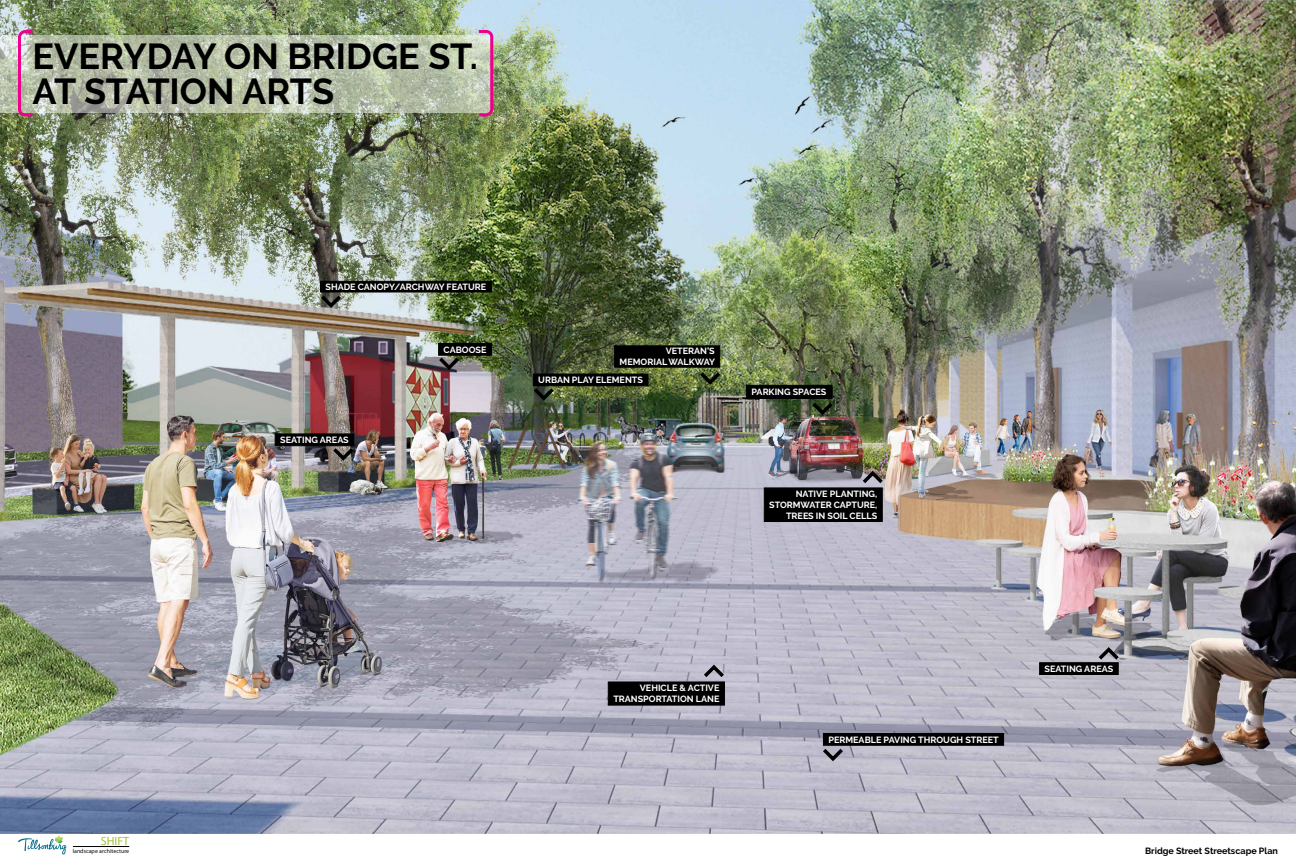
<style>
.page{position:relative;width:1296px;height:864px;background:#fff}
.page>*{position:absolute;margin:0;border:0;box-sizing:border-box;transform-origin:0 0}
.t1{font:700 36px/35px "Raleway";color:#000}
.t2{font:11.95px "Myriad Pro";color:#a0c23b}
.t3{font:700 9px/10.8px "Raleway";color:#fff;text-align:right}
.t4{font:700 9px "Raleway";color:#000}
.t5{font:5.95px "Myriad Pro";color:#060a08}
</style>
<div class="page">
<img style="left:0;top:0;width:1296px;height:833px">
<svg style="left:0;top:35px;width:476px;height:77px;background:#b8c1aa"></svg>
<svg style="left:435px;top:342px;width:58px;height:31px;background:#46473d"></svg>
<img style="left:317px;top:280px;width:175px;height:30px">
<svg style="left:1039px;top:645px;width:83px;height:31px;background:#69686f"></svg>
<svg style="left:274px;top:433px;width:83px;height:30px;background:#484547"></svg>
<svg style="left:819px;top:732px;width:186px;height:32px;background:#6f6e77"></svg>
<svg style="left:607px;top:662px;width:121px;height:44px;background:#55545c"></svg>
<svg style="left:745px;top:384px;width:91px;height:34px;background:#353a2c"></svg>
<svg style="left:763px;top:468px;width:123px;height:54px;background:#38383c"></svg>
<img style="left:530px;top:345px;width:194px;height:58px">
<hr style="left:73px;top:846px;width:56px;height:1px;background:#000">
<svg style="left:18px;top:835px;width:49px;height:19px"></svg>
<svg style="left:16px;top:28px;width:19px;height:90px;background:#c5a2ab"></svg>
<svg style="left:476px;top:28px;width:19px;height:90px;background:#c7a5ad"></svg>
<h1 class="t1" style="left:32px;top:39px;width:447px">EVERYDAY ON BRIDGE ST.<br>AT STATION ARTS</h1>
<h2 class="t2" style="left:101px;top:834px;width:30px">SHIFT</h2>
<p class="t5" style="left:73px;top:847px;width:58px">landscape architecture</p>
<p class="t3" style="left:326px;top:281px;width:162px">SHADE CANOPY/ARCHWAY FEATURE</p>
<p class="t3" style="left:280px;top:435px;width:70px">SEATING AREAS</p>
<p class="t3" style="left:444px;top:344px;width:44px">CABOOSE</p>
<p class="t3" style="left:620px;top:346px;width:97px">VETERAN’S<br>MEMORIAL WALKWAY</p>
<p class="t3" style="left:538px;top:375px;width:106px">URBAN PLAY ELEMENTS</p>
<p class="t3" style="left:751px;top:387px;width:76px">PARKING SPACES</p>
<p class="t3" style="left:769px;top:489px;width:109px">NATIVE PLANTING,<br>STORMWATER CAPTURE,<br>TREES IN SOIL CELLS</p>
<p class="t3" style="left:613px;top:683px;width:108px">VEHICLE &amp; ACTIVE<br>TRANSPORTATION LANE</p>
<p class="t3" style="left:828px;top:734px;width:172px">PERMEABLE PAVING THROUGH STREET</p>
<p class="t3" style="left:1045px;top:663px;width:70px">SEATING AREAS</p>
<p class="t4" style="left:1145px;top:846px;width:134px">Bridge Street Streetscape Plan</p>
</div>
